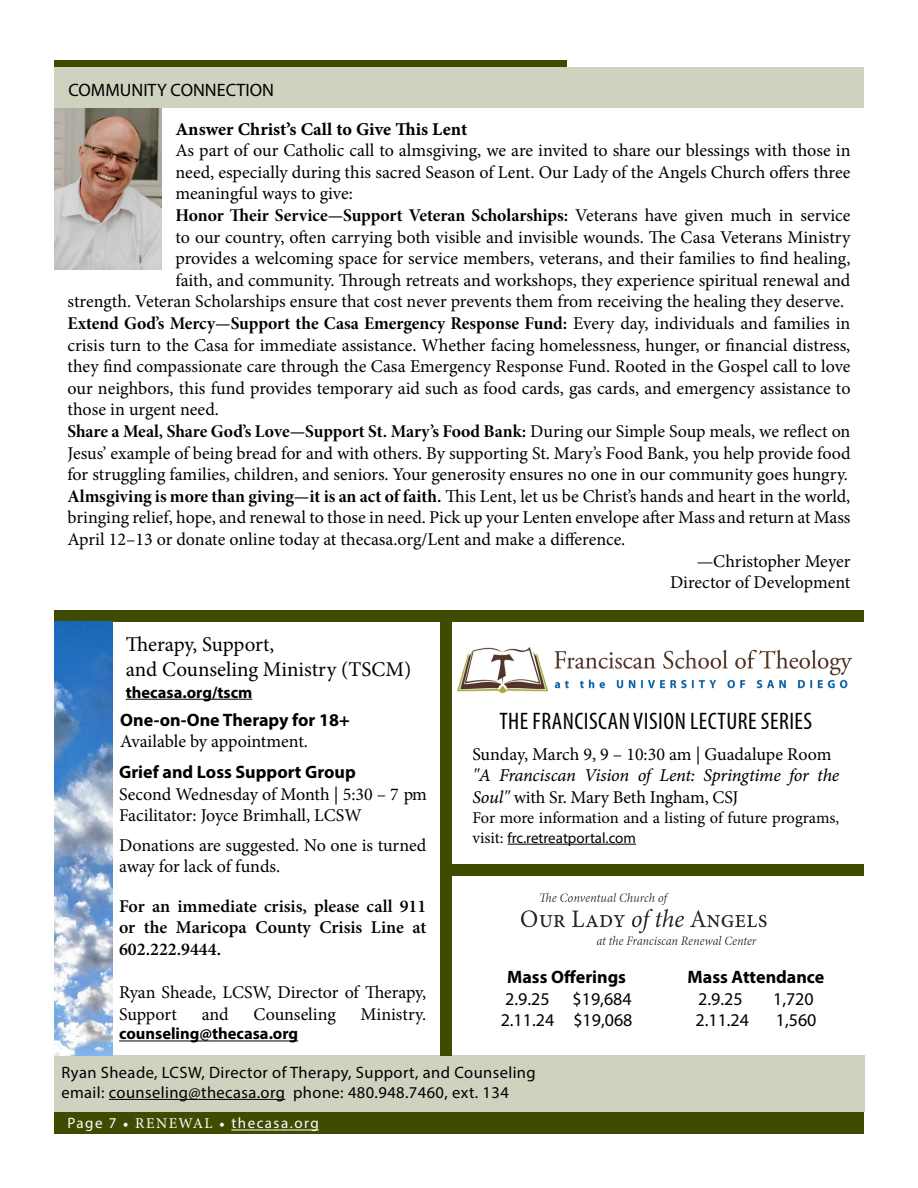
<style>
.page{position:relative;width:918px;height:1188px;background:#fff}
.page>*{position:absolute;margin:0;border:0;box-sizing:border-box;transform-origin:0 0}
.t1{font:condensed 24px "Myriad Pro";letter-spacing:.02em;color:#000}
.t2{font:21px/25.2px "Minion Pro";color:#000}
.t3{font:18px/21.6px "Minion Pro";letter-spacing:-.005em;color:#000}
.t4{font:18px "Minion Pro Bold Subh";color:#000}
.t5{font:600 18px/21.6px "Minion Pro";color:#000;text-align:justify}
.t6{font:700 18px "Myriad Pro";color:#000}
.t7{font:18px/21.6px "Myriad Pro";color:#000;text-align:right}
.t8{font:18px "Minion Pro It Capt";letter-spacing:-.02em;color:#000}
.t9{font:18px "Minion Pro Bold Capt";color:#000}
.t10{font:16.5px/19.8px "Myriad Pro";letter-spacing:.025em;color:#000}
.t11{font:16.5px "Minion Pro";letter-spacing:-.005em;color:#000}
.t12{font:700 16.5px "Myriad Pro";color:#000}
.t13{font:15px "Myriad Pro";color:#000}
.t14{font:15px "Myriad Pro";letter-spacing:.1em;color:#fff}
.s1{font-family:"Minion Pro"}
.s2{font-family:"Minion Pro Bold Subh"}
.s3{font-family:"Minion Pro It Capt"}
.s4{font-family:"Minion Pro";font-size:16.5px}
</style>
<div class="page">
<div style="left:54px;top:1112px;width:810px;height:22px;background:#3e4b00"></div>
<hr style="left:231px;top:1130px;width:88px;height:1px;background:#fff">
<div style="left:54px;top:60px;width:513px;height:22px;background:#3e4b00"></div>
<div style="left:54px;top:68px;width:810px;height:40px;background:#cfd2bf"></div>
<div style="left:54px;top:1055px;width:810px;height:57px;background:#cfd2bf"></div>
<hr style="left:109px;top:1099px;width:176px;height:1px;background:#000">
<img style="left:54px;top:108px;width:108px;height:162px">
<div style="left:440px;top:613px;width:12px;height:442px;background:#3e4b00"></div>
<div style="left:54px;top:610px;width:810px;height:12px;background:#3e4b00"></div>
<img style="left:520px;top:892px;width:247px;height:54px">
<div style="left:452px;top:864px;width:412px;height:12px;background:#3e4b00"></div>
<img style="left:457px;top:648px;width:394px;height:44px">
<hr style="left:508px;top:844px;width:128px;height:1px;background:#000">
<img style="left:54px;top:622px;width:58px;height:433px">
<hr style="left:126px;top:699px;width:126px;height:1px;background:#000">
<hr style="left:119px;top:1041px;width:179px;height:1px;background:#000">
<p class="t7" style="left:68px;top:79px;width:207px">COMMUNITY CONNECTION</p>
<p class="t9" style="left:175px;top:116px;width:293px">Answer Christ’s Call to Give This Lent</p>
<p class="t3" style="left:175px;top:140px;width:677px;text-align:justify">As part of our Catholic call to almsgiving, we are invited to share our blessings with those in need, especially during this sacred Season of Lent. Our Lady of the Angels Church offers three meaningful ways to give:</p>
<p class="t4" style="left:175px;top:203px;width:677px">Honor Their Service—Support Veteran Scholarships: <span class="s1">Veterans have given much in service</span></p>
<p class="t3" style="left:175px;top:226px;width:676px">to our country, often carrying both visible and invisible wounds. The Casa Veterans Ministry</p>
<p class="t3" style="left:175px;top:248px;width:677px">provides a welcoming space for service members, veterans, and their families to find healing,</p>
<p class="t3" style="left:175px;top:269px;width:676px">faith, and community. Through retreats and workshops, they experience spiritual renewal and</p>
<p class="t3" style="left:67px;top:291px;width:778px">strength. Veteran Scholarships ensure that cost never prevents them from receiving the healing they deserve.</p>
<p class="t4" style="left:67px;top:311px;width:785px">Extend God’s Mercy—Support the Casa Emergency Response Fund: <span class="s1">Every day, individuals and families in</span></p>
<p class="t3" style="left:67px;top:334px;width:785px;text-align:justify">crisis turn to the Casa for immediate assistance. Whether facing homelessness, hunger, or financial distress, they find compassionate care through the Casa Emergency Response Fund. Rooted in the Gospel call to love our neighbors, this fund provides temporary aid such as food cards, gas cards, and emergency assistance to those in urgent need.</p>
<p class="t4" style="left:67px;top:419px;width:785px">Share a Meal, Share God’s Love—Support St. Mary’s Food Bank: <span class="s1">During our Simple Soup meals, we reflect on</span></p>
<p class="t3" style="left:67px;top:442px;width:785px">Jesus’ example of being bread for and with others. By supporting St. Mary’s Food Bank, you help provide food</p>
<p class="t3" style="left:67px;top:464px;width:782px">for struggling families, children, and seniors. Your generosity ensures no one in our community goes hungry.</p>
<p class="t3" style="left:67px;top:485px;width:784px"><span class="s2">Almsgiving is more than giving—it is an act of faith.</span> This Lent, let us be Christ’s hands and heart in the world,</p>
<p class="t3" style="left:67px;top:507px;width:785px">bringing relief, hope, and renewal to those in need. Pick up your Lenten envelope after Mass and return at Mass</p>
<p class="t3" style="left:67px;top:529px;width:559px">April 12–13 or donate online today at thecasa.org/Lent and make a difference.</p>
<p class="t3" style="left:697px;top:550px;width:155px">—Christopher Meyer</p>
<p class="t3" style="left:670px;top:572px;width:182px">Director of Development</p>
<p class="t2" style="left:126px;top:632px;width:287px">Therapy, Support,<br>and Counseling Ministry (TSCM)</p>
<p class="t12" style="left:126px;top:681px;width:128px">thecasa.org/tscm</p>
<p class="t6" style="left:120px;top:708px;width:231px">One-on-One Therapy for 18+</p>
<p class="t3" style="left:120px;top:731px;width:189px">Available by appointment.</p>
<p class="t6" style="left:119px;top:760px;width:238px">Grief and Loss Support Group</p>
<p class="t3" style="left:119px;top:783px;width:309px">Second Wednesday of Month | 5:30 – 7 pm<br>Facilitator: Joyce Brimhall, LCSW</p>
<p class="t3" style="left:119px;top:834px;width:309px">Donations are suggested. No one is turned away for lack of funds.</p>
<p class="t5" style="left:119px;top:895px;width:309px">For an immediate crisis, please call 911 or the Maricopa County Crisis Line at 602.222.9444.</p>
<p class="t3" style="left:119px;top:981px;width:309px">Ryan Sheade, LCSW, Director of Therapy,<br>Support</p>
<p class="t3" style="left:202px;top:1003px;width:29px">and</p>
<p class="t3" style="left:254px;top:1003px;width:84px">Counseling</p>
<p class="t3" style="left:361px;top:1003px;width:67px">Ministry.</p>
<p class="t12" style="left:119px;top:1023px;width:181px">counseling@thecasa.org</p>
<h1 class="t1" style="left:499px;top:707px;width:314px">THE FRANCISCAN VISION LECTURE SERIES</h1>
<p class="t3" style="left:472px;top:743px;width:361px">Sunday, March 9, 9 – 10:30 am | Guadalupe Room</p>
<p class="t8" style="left:472px;top:763px;width:368px">"A Franciscan Vision of Lent: Springtime for the</p>
<p class="t3" style="left:472px;top:787px;width:268px"><span class="s3">Soul"</span> with Sr. Mary Beth Ingham, CSJ</p>
<p class="t11" style="left:472px;top:807px;width:368px">For more information and a listing of future programs,</p>
<p class="t13" style="left:472px;top:828px;width:165px"><span class="s4">visit:</span> frc.retreatportal.com</p>
<p class="t6" style="left:507px;top:965px;width:120px">Mass Offerings</p>
<p class="t7" style="left:505px;top:988px;width:46px">2.9.25</p>
<p class="t7" style="left:501px;top:988px;width:133px">$19,684<br>2.11.24 $19,068</p>
<p class="t6" style="left:688px;top:965px;width:138px">Mass Attendance</p>
<p class="t7" style="left:698px;top:988px;width:46px">2.9.25</p>
<p class="t7" style="left:773px;top:988px;width:42px">1,720</p>
<p class="t7" style="left:696px;top:1009px;width:55px">2.11.24</p>
<p class="t7" style="left:776px;top:1009px;width:42px">1,560</p>
<p class="t10" style="left:61px;top:1062px;width:476px">Ryan Sheade, LCSW, Director of Therapy, Support, and Counseling email: counseling@thecasa.org phone: 480.948.7460, ext. 134</p>
<p class="t14" style="left:68px;top:1114px;width:253px">Page 7 <span class="s1">• RENEWAL •</span> thecasa.org</p>
</div>
